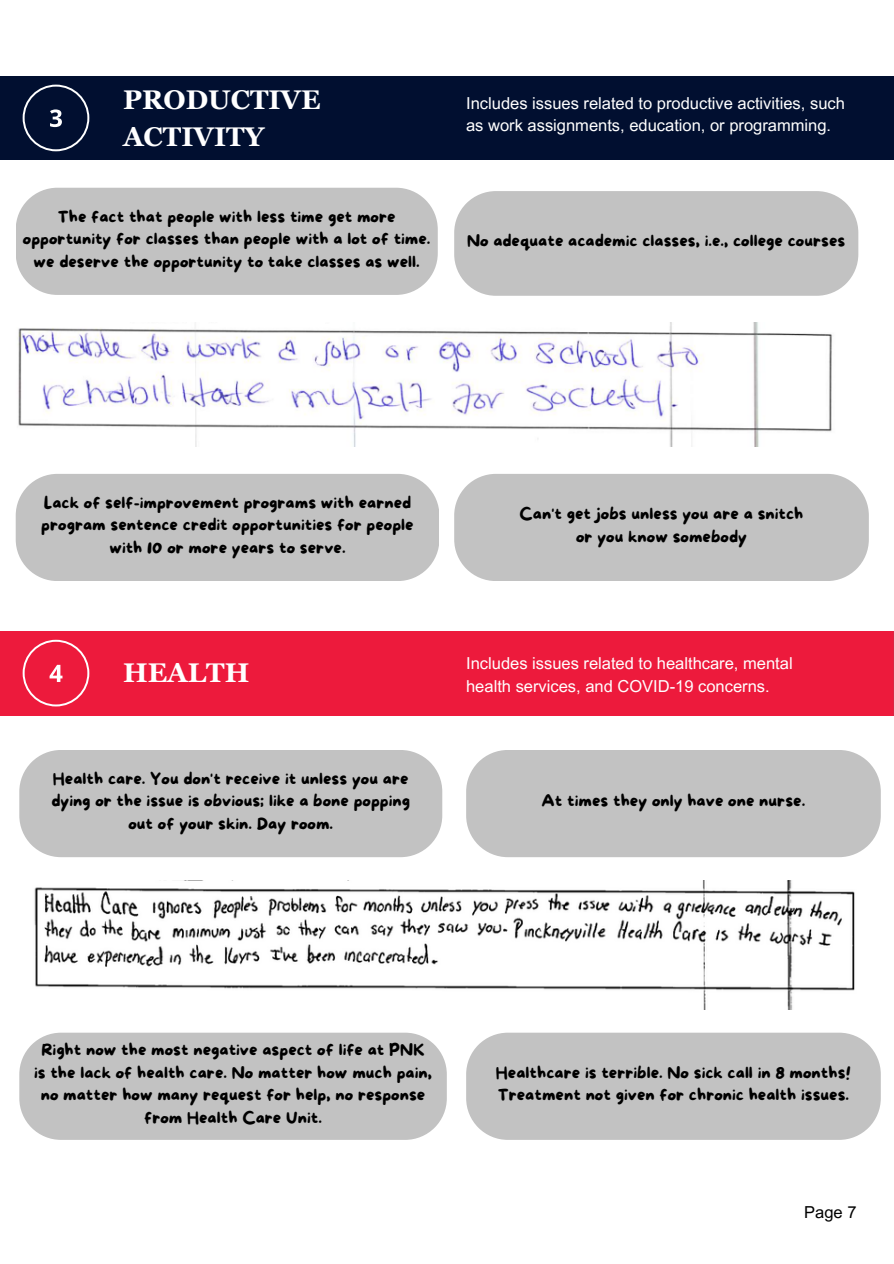
<style>
.page{position:relative;width:894px;height:1264px;background:#fff}
.page>*{position:absolute;margin:0;border:0;box-sizing:border-box;transform-origin:0 0}
.t1{font:700 27px/37.2px "Georgia Pro";color:#fff}
.t2{font:16.5px/22.5px "More Sugar";color:#000;text-align:center}
.t3{font:16.5px/22.5px "Arial MT Pro";color:#fff}
.t4{font:16.5px "Arial MT Pro";color:#000}
</style>
<div class="page">
<div style="left:0;top:631px;width:893px;height:84px;background:#ed1a3c"></div>
<div style="left:466px;top:750px;width:414px;height:107px;background:#c2c2c2"></div>
<div style="left:19px;top:1032px;width:427px;height:107px;background:#c2c2c2"></div>
<div style="left:466px;top:1032px;width:414px;height:107px;background:#c2c2c2"></div>
<div style="left:0;top:76px;width:893px;height:84px;background:#010f30"></div>
<svg style="left:23px;top:85px;width:66px;height:66px;background:#1e2a47"></svg>
<svg style="left:23px;top:639px;width:66px;height:67px;background:#ef3452"></svg>
<div style="left:19px;top:750px;width:423px;height:107px;background:#c2c2c2"></div>
<img style="left:34px;top:880px;width:821px;height:129px">
<div style="left:16px;top:188px;width:421px;height:107px;background:#c2c2c2"></div>
<div style="left:454px;top:191px;width:404px;height:105px;background:#c2c2c2"></div>
<div style="left:16px;top:474px;width:423px;height:107px;background:#c2c2c2"></div>
<div style="left:454px;top:474px;width:414px;height:107px;background:#c2c2c2"></div>
<img style="left:17px;top:323px;width:816px;height:123px">
<h1 class="t1" style="left:123px;top:81px;width:199px">PRODUCTIVE<br>ACTIVITY</h1>
<p class="t2" style="left:23px;top:206px;width:409px">The fact that people with less time get more opportunity for classes than people with a lot of time. we deserve the opportunity to take classes as well.</p>
<p class="t3" style="left:466px;top:94px;width:380px">Includes issues related to productive activities, such as work assignments, education, or programming.</p>
<p class="t2" style="left:467px;top:231px;width:380px">No adequate academic classes, i.e., college courses</p>
<p class="t2" style="left:41px;top:492px;width:374px">Lack of self-improvement programs with earned program sentence credit opportunities for people with 10 or more years to serve.</p>
<p class="t2" style="left:519px;top:503px;width:285px">Can't get jobs unless you are a snitch or you know somebody</p>
<h1 class="t1" style="left:123px;top:653px;width:128px">HEALTH</h1>
<p class="t2" style="left:51px;top:768px;width:360px">Health care. You don't receive it unless you are dying or the issue is obvious; like a bone popping out of your skin. Day room.</p>
<p class="t3" style="left:466px;top:654px;width:328px">Includes issues related to healthcare, mental health services, and COVID-19 concerns.</p>
<p class="t2" style="left:541px;top:790px;width:265px">At times they only have one nurse.</p>
<p class="t2" style="left:34px;top:1039px;width:399px">Right now the most negative aspect of life at PNK is the lack of health care. No matter how much pain, no matter how many request for help, no response from Health Care Unit.</p>
<p class="t2" style="left:496px;top:1062px;width:356px;text-align:left">Healthcare is terrible. No sick call in 8 months!<br>Treatment not given for chronic health issues.</p>
<p class="t4" style="left:804px;top:1205px;width:54px">Page 7</p>
</div>
